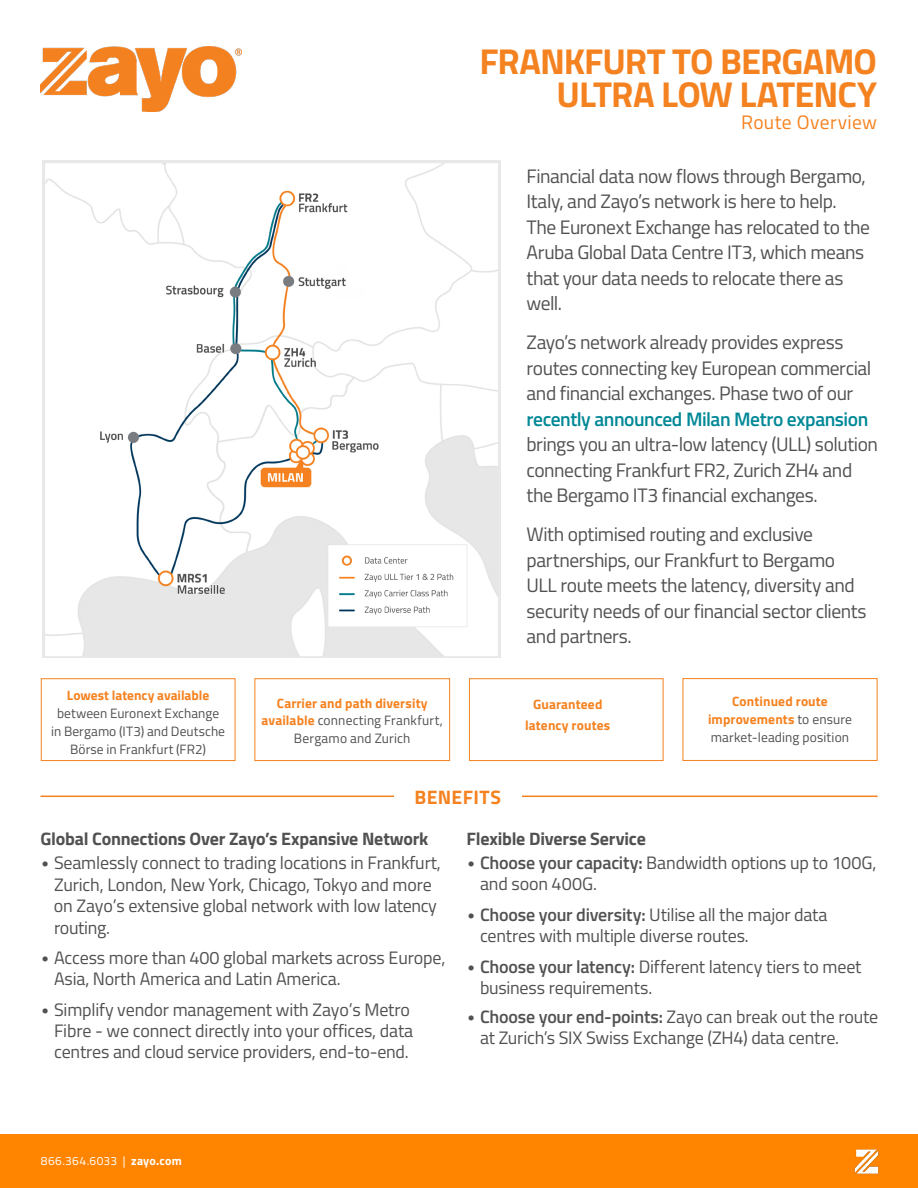
<style>
.page{position:relative;width:918px;height:1188px;background:#fff}
.page>*{position:absolute;margin:0;border:0;box-sizing:border-box;transform-origin:0 0}
.t1{font:700 36px/33px "Titillium Web";letter-spacing:-.025em;color:#f58220;text-align:right}
.t2{font:19.5px/25.5px "Titillium Web";letter-spacing:-.025em;color:#515151}
.t3{font:600 19.5px "Titillium Web";letter-spacing:-.025em;color:#008896}
.t4{font:19.5px "Titillium Web";letter-spacing:.015em;color:#f58220}
.t5{font:700 19.5px "Titillium Web";letter-spacing:.015em;color:#f58220}
.t6{font:18px/21px "Titillium Web";letter-spacing:-.01em;color:#515151}
.t7{font:700 18px "Titillium Web";letter-spacing:-.01em;color:#515151}
.t8{font:13.5px/18px "Titillium Web";letter-spacing:.01em;color:#505050;text-align:center}
.t9{font:700 13.5px/21px "Titillium Web";letter-spacing:.01em;color:#f58220;text-align:center}
.t10{font:12px "Titillium Web";letter-spacing:.035em;color:#fff}
.s1{font-weight:700;color:#f58220}
.s2{font-family:"Trebuchet MS"}
.s3{font-weight:600}
.s4{font-weight:700}
</style>
<div class="page">
<div style="left:0;top:1134px;width:918px;height:54px;background:#ff8400"></div>
<img style="left:854px;top:1149px;width:25px;height:25px">
<img style="left:40px;top:46px;width:201px;height:66px">
<div style="left:255px;top:678px;width:195px;height:83px;border:1px solid #f58220"></div>
<div style="left:469px;top:678px;width:194px;height:83px;border:1px solid #f58220"></div>
<div style="left:41px;top:678px;width:194px;height:83px;border:1px solid #f58220"></div>
<hr style="left:41px;top:796px;width:837px;height:1px;background:#f58220">
<div style="left:394px;top:788px;width:127px;height:22px;background:#fff"></div>
<img style="left:42px;top:160px;width:459px;height:498px">
<div style="left:683px;top:678px;width:195px;height:83px;border:1px solid #f58220"></div>
<h1 class="t1" style="left:479px;top:43px;width:399px">FRANKFURT TO BERGAMO<br>ULTRA LOW LATENCY</h1>
<p class="t4" style="left:741px;top:108px;width:137px">Route Overview</p>
<p class="t9" style="left:67px;top:684px;width:144px">Lowest latency available</p>
<p class="t8" style="left:51px;top:704px;width:175px">between Euronext Exchange in Bergamo (IT3) and Deutsche<br>Börse in Frankfurt (FR2)</p>
<p class="t2" style="left:526px;top:162px;width:345px">Financial data now flows through Bergamo, Italy, and Zayo’s network is here to help.<br>The Euronext Exchange has relocated to the Aruba Global Data Centre IT3, which means that your data needs to relocate there as well.</p>
<p class="t2" style="left:526px;top:329px;width:346px">Zayo’s network already provides express routes connecting key European commercial and financial exchanges. Phase two of our</p>
<p class="t3" style="left:526px;top:404px;width:343px">recently announced Milan Metro expansion</p>
<p class="t2" style="left:526px;top:431px;width:353px">brings you an ultra-low latency (ULL) solution connecting Frankfurt FR2, Zurich ZH4 and the Bergamo IT3 financial exchanges.</p>
<p class="t2" style="left:526px;top:521px;width:342px">With optimised routing and exclusive partnerships, our Frankfurt to Bergamo ULL route meets the latency, diversity and security needs of our financial sector clients and partners.</p>
<p class="t8" style="left:262px;top:694px;width:183px;line-height:17.5px"><span class="s1">Carrier and path diversity available</span> connecting Frankfurt,<br>Bergamo and Zurich</p>
<p class="t9" style="left:525px;top:693px;width:87px">Guaranteed latency routes</p>
<p class="t8" style="left:708px;top:692px;width:145px"><span class="s1">Continued route improvements</span> to ensure market-leading position</p>
<p class="t5" style="left:415px;top:782px;width:88px">BENEFITS</p>
<p class="t7" style="left:40px;top:825px;width:390px">Global Connections Over Zayo’s Expansive Network</p>
<p class="t6" style="left:54px;top:851px;width:388px;line-height:21.5px;text-indent:-13px"><span class="s2">•</span> Seamlessly connect to trading locations in Frankfurt, Zurich, London, New York, Chicago, Tokyo and more on Zayo’s extensive global network with low latency routing.</p>
<p class="t6" style="left:54px;top:947px;width:393px;text-indent:-14px"><span class="s2">•</span> Access more than 400 global markets across Europe,<br>Asia, North America and Latin America.</p>
<p class="t6" style="left:54px;top:998px;width:361px;text-indent:-14px"><span class="s2">•</span> Simplify vendor management with Zayo’s Metro<br>Fibre - we connect directly into your offices, data centres and cloud service providers, end-to-end.</p>
<p class="t7" style="left:467px;top:825px;width:181px">Flexible Diverse Service</p>
<p class="t6" style="left:480px;top:851px;width:398px;text-indent:-14px"><span class="s2">•</span> <span class="s3">Choose your capacity:</span> Bandwidth options up to 100G, and soon 400G.</p>
<p class="t6" style="left:480px;top:903px;width:349px;text-indent:-14px"><span class="s2">•</span> <span class="s3">Choose your diversity:</span> Utilise all the major data centres with multiple diverse routes.</p>
<p class="t6" style="left:480px;top:955px;width:383px;text-indent:-14px"><span class="s2">•</span> <span class="s3">Choose your latency:</span> Different latency tiers to meet business requirements.</p>
<p class="t6" style="left:480px;top:1005px;width:400px;text-indent:-14px"><span class="s2">•</span> <span class="s3">Choose your end-points:</span> Zayo can break out the route at Zurich’s SIX Swiss Exchange (ZH4) data centre.</p>
<p class="t10" style="left:41px;top:1152px;width:142px">866.364.6033 | <span class="s4">zayo.com</span></p>
</div>
